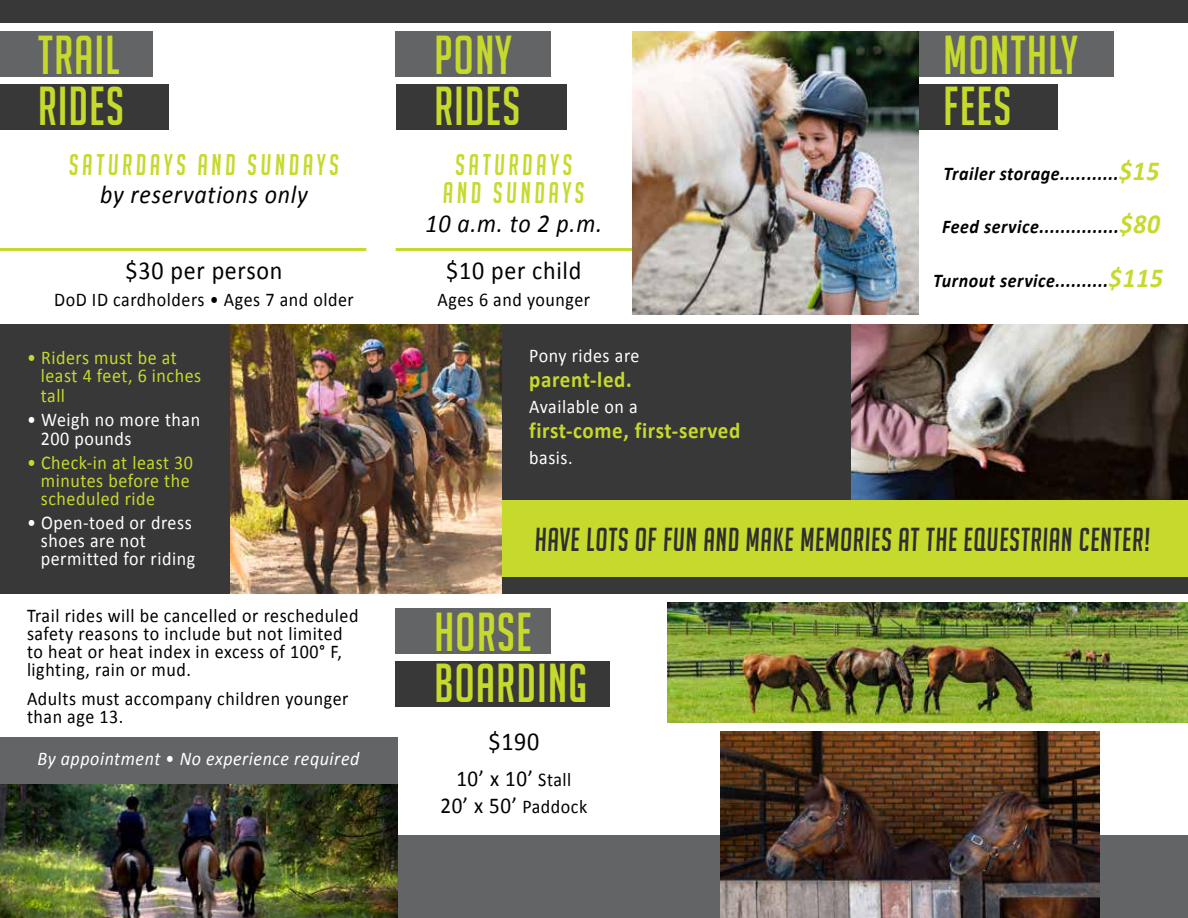
<style>
.page{position:relative;width:1188px;height:918px;background:#fff}
.page>*{position:absolute;margin:0;border:0;box-sizing:border-box;transform-origin:0 0}
.t1{font:53.4px/51.3px "Big Noodle Titling";letter-spacing:.03em;color:#c6d92d;scale:.93 1}
.t2{font:italic 32.4px "Big Noodle Titling";letter-spacing:.03em;color:#302f30;scale:.93 1}
.t3{font:italic 29.1px/28.5px "Big Noodle Titling";letter-spacing:.14em;color:#c6d92d;text-align:center;scale:.93 1}
.t4{font:italic 25.95px "Calibri";letter-spacing:.03em;color:#030203;scale:.93 1}
.t5{font:25.95px "Calibri";letter-spacing:.03em;color:#030203;scale:.93 1}
.t6{font:25.95px "Calibri";color:#000101;scale:.93 1}
.t7{font:700 22.65px "Calibri";letter-spacing:.03em;color:#c6d92d;scale:.93 1}
.t8{font:22.65px/27px "Calibri";letter-spacing:.03em;color:#000101;text-align:center;scale:.93 1}
.t9{font:19.5px/18px "Calibri";letter-spacing:.03em;color:#000101;scale:.93 1}
.t10{font:19.5px/18px "Calibri";letter-spacing:.03em;color:#fff;scale:.93 1}
.t11{font:italic 700 19.5px "Calibri";letter-spacing:.03em;color:#000101;scale:.93 1}
.t12{font:19.5px/18.8px "Calibri";letter-spacing:.03em;color:#c6d92d;scale:.93 1}
.t13{font:19.5px "Calibri";letter-spacing:.03em;color:#030203;scale:.93 1}
.t14{font:italic 19.5px "Calibri";letter-spacing:.03em;color:#fff;scale:.93 1}
.s1{font-style:normal}
.s2{font-size:27.6px;color:#c6d92d}
.s3{font-size:19.5px}
</style>
<div class="page">
<hr style="left:396px;top:248px;width:367px;height:3px;background:#c6d92d">
<div style="left:912px;top:32px;width:202px;height:45px;background:#636466"></div>
<div style="left:912px;top:84px;width:146px;height:46px;background:#383839"></div>
<div style="left:389px;top:836px;width:799px;height:82px;background:#636466"></div>
<div style="left:0;top:737px;width:398px;height:49px;background:#636466"></div>
<div style="left:0;top:324px;width:1188px;height:270px;background:#383839"></div>
<img style="left:851px;top:324px;width:337px;height:176px">
<div style="left:421px;top:500px;width:767px;height:76px;background:#c6d92d"></div>
<div style="left:0;top:32px;width:152px;height:45px;background:#636466"></div>
<div style="left:0;top:84px;width:168px;height:46px;background:#383839"></div>
<hr style="left:0;top:248px;width:366px;height:3px;background:#c6d92d">
<img style="left:231px;top:324px;width:271px;height:270px">
<img style="left:0;top:785px;width:398px;height:133px">
<div style="left:396px;top:32px;width:155px;height:45px;background:#636466"></div>
<div style="left:396px;top:84px;width:170px;height:46px;background:#383839"></div>
<img style="left:633px;top:32px;width:286px;height:283px">
<img style="left:667px;top:603px;width:521px;height:119px">
<div style="left:396px;top:609px;width:155px;height:45px;background:#636466"></div>
<div style="left:396px;top:661px;width:214px;height:46px;background:#383839"></div>
<img style="left:721px;top:731px;width:378px;height:187px">
<div style="left:0;top:0;width:1188px;height:23px;background:#383839"></div>
<h1 class="t1" style="left:38px;top:29px;width:94px">TRAIL<br>RIDES</h1>
<h3 class="t3" style="left:69px;top:150px;width:292px">SATURDAYS AND SUNDAYS</h3>
<h3 class="t4" style="left:100px;top:179px;width:225px">by reservations only</h3>
<h3 class="t5" style="left:126px;top:254px;width:170px">$30 per person</h3>
<p class="t13" style="left:54px;top:287px;width:324px">DoD ID cardholders • Ages 7 and older</p>
<p class="t12" style="left:41px;top:347px;width:174px;text-indent:-14px">• Riders must be at least 4 feet, 6 inches tall</p>
<p class="t10" style="left:41px;top:409px;width:173px;line-height:19.5px;text-indent:-14px">• Weigh no more than<br>200 pounds</p>
<p class="t12" style="left:41px;top:453px;width:165px;line-height:18px;text-indent:-14px">• Check-in at least 30 minutes before the scheduled ride</p>
<p class="t10" style="left:41px;top:513px;width:168px;text-indent:-14px">• Open-toed or dress shoes are not permitted for riding</p>
<p class="t9" style="left:27px;top:606px;width:358px">Trail rides will be cancelled or rescheduled safety reasons to include but not limited to heat or heat index in excess of 100° F, lighting, rain or mud.</p>
<p class="t9" style="left:27px;top:688px;width:347px">Adults must accompany children younger than age 13.</p>
<p class="t14" style="left:38px;top:746px;width:348px">By appointment <span class="s1">•</span> No experience required</p>
<h1 class="t1" style="left:434px;top:29px;width:94px">PONY<br>RIDES</h1>
<h3 class="t3" style="left:443px;top:150px;width:153px">SATURDAYS<br>AND SUNDAYS</h3>
<h3 class="t4" style="left:426px;top:207px;width:191px">10 a.m. to 2 p.m.</h3>
<h3 class="t5" style="left:446px;top:254px;width:147px">$10 per child</h3>
<p class="t13" style="left:438px;top:287px;width:166px">Ages 6 and younger</p>
<p class="t10" style="left:529px;top:345px;width:120px">Pony rides are</p>
<p class="t7" style="left:529px;top:366px;width:112px">parent-led.</p>
<p class="t10" style="left:529px;top:396px;width:118px">Available on a</p>
<p class="t7" style="left:529px;top:417px;width:229px">first-come, first-served</p>
<p class="t10" style="left:529px;top:447px;width:48px">basis.</p>
<h1 class="t1" style="left:944px;top:29px;width:146px">MONTHLY<br>FEES</h1>
<p class="t11" style="left:943px;top:161px;width:234px">Trailer storage...........<span class="s2">$15</span></p>
<p class="t11" style="left:942px;top:215px;width:236px">Feed service...............<span class="s2">$80</span></p>
<p class="t11" style="left:933px;top:269px;width:249px">Turnout service..........<span class="s2">$115</span></p>
<h2 class="t2" style="left:535px;top:522px;width:663px">HAVE LOTS OF FUN AND MAKE MEMORIES AT THE EQUESTRIAN CENTER!</h2>
<h1 class="t1" style="left:434px;top:606px;width:166px">HORSE<br>BOARDING</h1>
<h3 class="t6" style="left:488px;top:725px;width:56px">$190</h3>
<p class="t8" style="left:440px;top:764px;width:159px">10’ x 10’ <span class="s3">Stall<br></span>20’ x 50’ <span class="s3">Paddock</span></p>
</div>
